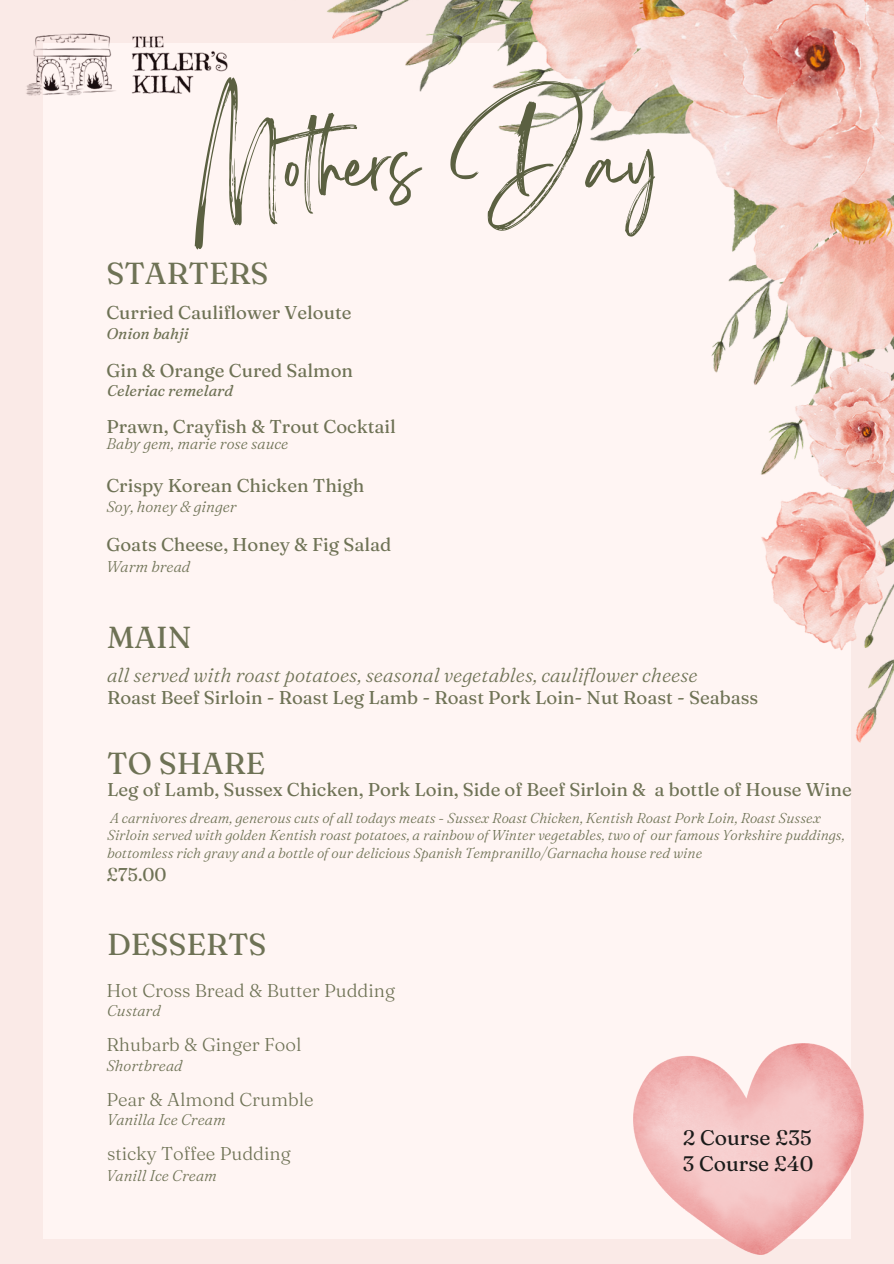
<style>
.page{position:relative;width:894px;height:1264px;background:#fff}
.page>*{position:absolute;margin:0;border:0;box-sizing:border-box;transform-origin:0 0}
.t1{font:87.45px "Sisterhood";color:#5b6041}
.t2{font:30.45px "Fraunces 9 pt";color:#6e7255}
.t3{font:21px "Fraunces 9 pt";color:#1b1b1a}
.t4{font:italic 300 19.95px "Fraunces 9 pt";color:#6e7255}
.t5{font:18.45px "Fraunces 9 pt";color:#6e7255}
.t6{font:300 18.45px "Fraunces 9 pt";color:#6e7255}
.t7{font:italic 300 15.45px "Fraunces 9 pt";color:#6e7255}
.t8{font:italic 15.45px "Fraunces 9 pt";color:#6e7255}
.t9{font:italic 300 14.25px/17.5px "Fraunces 9 pt";color:#6e7255}
</style>
<div class="page">
<div style="left:0;top:0;width:893px;height:1263px;background:#faeae7"></div>
<div style="left:43px;top:43px;width:807px;height:1195px;background:#fff5f3"></div>
<img style="left:327px;top:0;width:566px;height:742px">
<img style="left:633px;top:1042px;width:230px;height:212px">
<img style="left:26px;top:33px;width:202px;height:63px">
<h2 class="t1" style="left:202px;top:141px;width:459px">Mothers Day</h2>
<p class="t2" style="left:106px;top:254px;width:163px">STARTERS</p>
<p class="t5" style="left:106px;top:301px;width:246px">Curried Cauliflower Veloute</p>
<p class="t8" style="left:106px;top:323px;width:84px">Onion bahji</p>
<p class="t5" style="left:106px;top:359px;width:248px">Gin &amp; Orange Cured Salmon</p>
<p class="t8" style="left:107px;top:380px;width:128px">Celeriac remelard</p>
<p class="t5" style="left:106px;top:415px;width:291px">Prawn, Crayfish &amp; Trout Cocktail</p>
<h2 class="t7" style="left:106px;top:433px;width:183px">Baby gem, marie rose sauce</h2>
<p class="t5" style="left:106px;top:473px;width:259px">Crispy Korean Chicken Thigh</p>
<p class="t7" style="left:106px;top:497px;width:132px">Soy, honey &amp; ginger</p>
<p class="t5" style="left:106px;top:532px;width:286px">Goats Cheese, Honey &amp; Fig Salad</p>
<p class="t7" style="left:106px;top:557px;width:85px">Warm bread</p>
<p class="t2" style="left:107px;top:617px;width:86px">MAIN</p>
<p class="t4" style="left:107px;top:662px;width:592px">all served with roast potatoes, seasonal vegetables, cauliflower cheese</p>
<h2 class="t5" style="left:107px;top:686px;width:652px">Roast Beef Sirloin - Roast Leg Lamb - Roast Pork Loin- Nut Roast - Seabass</h2>
<h2 class="t2" style="left:107px;top:744px;width:159px">TO SHARE</h2>
<p class="t5" style="left:107px;top:778px;width:745px">Leg of Lamb, Sussex Chicken, Pork Loin, Side of Beef Sirloin &amp; a bottle of House Wine</p>
<p class="t9" style="left:107px;top:808px;width:739px">A carnivores dream, generous cuts of all todays meats - Sussex Roast Chicken, Kentish Roast Pork Loin, Roast Sussex<br>Sirloin served with golden Kentish roast potatoes, a rainbow of Winter vegetables, two of our famous Yorkshire puddings, bottomless rich gravy and a bottle of our delicious Spanish Tempranillo/Garnacha house red wine</p>
<p class="t5" style="left:106px;top:863px;width:62px">£75.00</p>
<p class="t2" style="left:107px;top:925px;width:161px">DESSERTS</p>
<p class="t6" style="left:106px;top:978px;width:290px">Hot Cross Bread &amp; Butter Pudding</p>
<p class="t7" style="left:107px;top:1001px;width:55px">Custard</p>
<p class="t6" style="left:106px;top:1033px;width:196px">Rhubarb &amp; Ginger Fool</p>
<p class="t6" style="left:106px;top:1087px;width:209px">Pear &amp; Almond Crumble</p>
<p class="t7" style="left:107px;top:1110px;width:120px">Vanilla Ice Cream</p>
<p class="t7" style="left:106px;top:1055px;width:78px">Shortbread</p>
<h3 class="t6" style="left:107px;top:1142px;width:185px">sticky Toffee Pudding</h3>
<p class="t7" style="left:106px;top:1165px;width:112px">Vanill Ice Cream</p>
<p class="t3" style="left:682px;top:1124px;width:130px">2 Course £35</p>
<p class="t3" style="left:682px;top:1150px;width:132px">3 Course £40</p>
</div>
